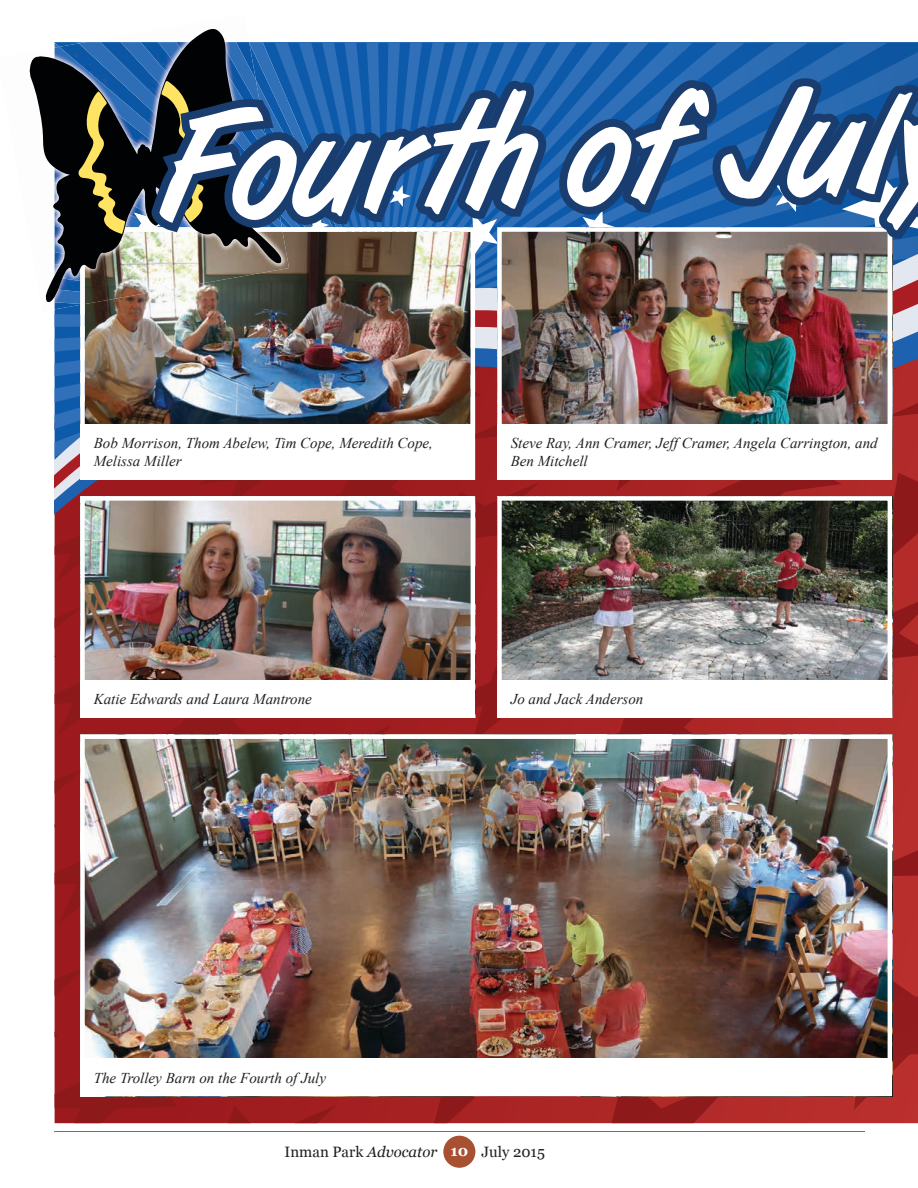
<style>
.page{position:relative;width:918px;height:1188px;background:#fff}
.page>*{position:absolute;margin:0;border:0;box-sizing:border-box;transform-origin:0 0}
.t1{font:148.5px "Art Brush";color:#fff}
.t2{font:italic 15px/18px "Times New Roman";color:#231f20}
.t3{font:15px "Georgia";color:#231f20}
.s1{font-style:italic}
.s2{font-weight:700;color:#fff}
</style>
<div class="page">
<div style="left:443px;top:1136px;width:32px;height:32px;background:#a85032;border-radius:50%"></div>
<hr style="left:54px;top:1131px;width:811px;height:1px;background:#059abc">
<svg style="left:29px;top:42px;width:26px;height:262px"></svg>
<img style="left:55px;top:28px;width:863px;height:1095px">
<img style="left:80px;top:734px;width:812px;height:325px">
<div style="left:80px;top:680px;width:395px;height:38px;background:#fff"></div>
<div style="left:80px;top:1059px;width:812px;height:37px;background:#fff"></div>
<div style="left:80px;top:424px;width:395px;height:56px;background:#fff"></div>
<div style="left:497px;top:424px;width:395px;height:56px;background:#fff"></div>
<div style="left:497px;top:680px;width:395px;height:38px;background:#fff"></div>
<h1 class="t1" style="left:155px;top:89px;width:730px;rotate:-2deg">Fourth of Jul</h1>
<p class="t2" style="left:94px;top:434px;width:341px">Bob Morrison, Thom Abelew, Tim Cope, Meredith Cope,<br>Melissa Miller</p>
<p class="t2" style="left:511px;top:434px;width:368px">Steve Ray, Ann Cramer, Jeff Cramer, Angela Carrington, and<br>Ben Mitchell</p>
<p class="t2" style="left:94px;top:690px;width:220px">Katie Edwards and Laura Mantrone</p>
<p class="t2" style="left:94px;top:1068px;width:234px">The Trolley Barn on the Fourth of July</p>
<p class="t2" style="left:511px;top:690px;width:134px">Jo and Jack Anderson</p>
<p class="t3" style="left:285px;top:1141px;width:262px">Inman Park <span class="s1">Advocator</span> <span class="s2">10</span> July 2015</p>
</div>
